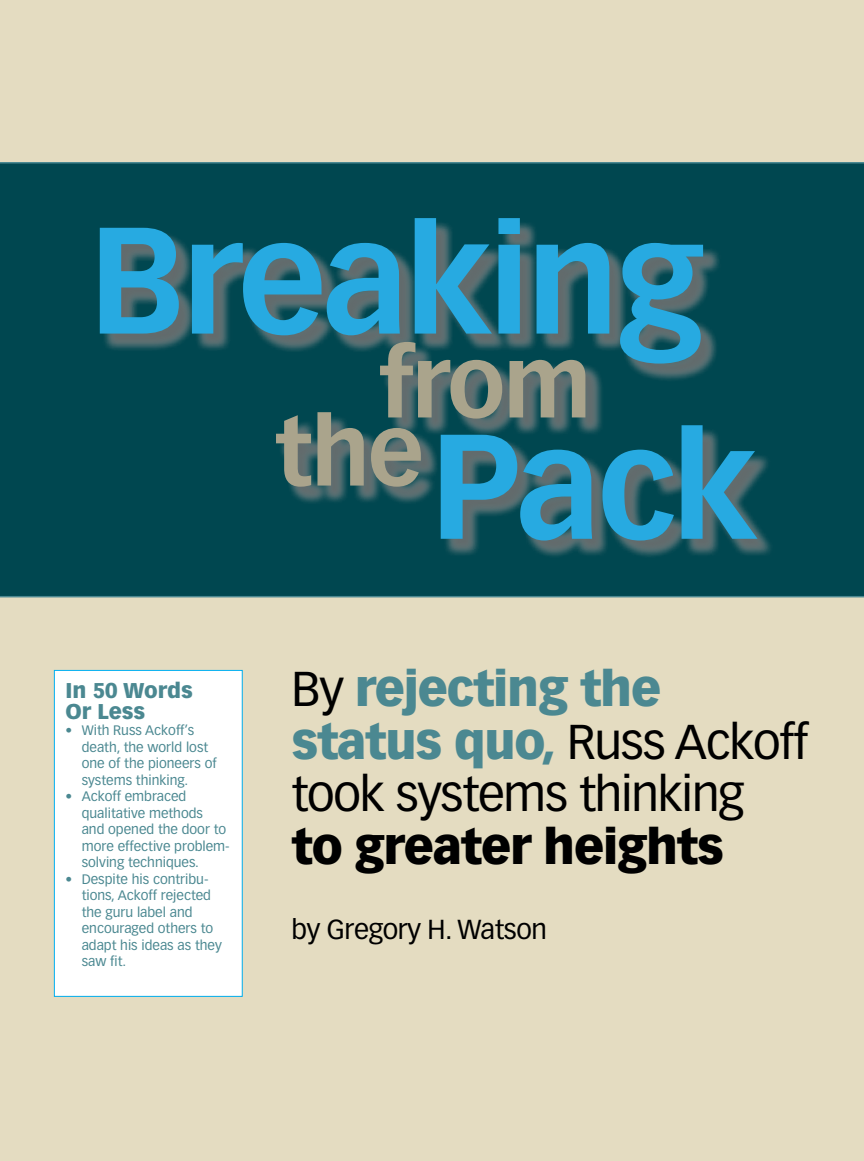
<style>
.page{position:relative;width:864px;height:1161px;background:#e4dcc1}
.page>*{position:absolute;margin:0;border:0;box-sizing:border-box;transform-origin:0 0}
.t1{font:700 148.65px "Vectora LT Std";letter-spacing:-.025em;color:#27aae1}
.t2{font:700 146.1px "Vectora LT Std";color:#27aae1}
.t3{font:700 94.5px "Vectora LT Std";color:#aaa48c}
.t4{font:48px/52.5px "Vectora LT Std";letter-spacing:-.025em;color:#000}
.t5{font:900 48px "Vectora LT Std";letter-spacing:-.025em;color:#000}
.t6{font:27px "Vectora LT Std";letter-spacing:-.015em;color:#000}
.t7{font:900 21px/21px "Vectora LT Std";color:#4b8891}
.t8{font:13.5px/16.5px "Vectora LT Std";color:#4b8891}
.s1{font-weight:900;color:#4b8891}
</style>
<div class="page">
<div style="left:0;top:162px;width:864px;height:435px;background:#004750"></div>
<div style="left:54px;top:670px;width:188px;height:326px;background:#fff"></div>
<div style="left:54px;top:670px;width:189px;height:327px;border:1px solid #00aeef"></div>
<div style="left:102px;top:220px;width:619px;height:162px;background:#000;opacity:.49"></div>
<div style="left:382px;top:345px;width:222px;height:92px;background:#000;opacity:.49"></div>
<div style="left:278px;top:415px;width:161px;height:91px;background:#000;opacity:.49"></div>
<div style="left:443px;top:428px;width:332px;height:131px;background:#000;opacity:.49"></div>
<h1 class="t1" style="left:89px;top:191px;width:617px">Breaking</h1>
<h3 class="t3" style="left:379px;top:327px;width:215px">from</h3>
<h2 class="t2" style="left:275px;top:398px;width:485px"><sup>the</sup>Pack</h2>
<h3 class="t7" style="left:66px;top:680px;width:129px">In 50 Words<br>Or Less</h3>
<p class="t8" style="left:82px;top:722px;width:137px;text-indent:-16px">• With Russ Ackoff’s death, the world lost one of the pioneers of systems thinking.</p>
<p class="t8" style="left:82px;top:788px;width:150px;text-indent:-16px">• Ackoff embraced qualitative methods<br>and opened the door to more effective problem&shy;solving techniques.</p>
<p class="t8" style="left:82px;top:871px;width:142px;text-indent:-16px">• Despite his contribu&shy;tions, Ackoff rejected the guru label and encouraged others to adapt his ideas as they saw fit.</p>
<h3 class="t4" style="left:292px;top:663px;width:519px">By <span class="s1">rejecting the status quo,</span> Russ Ackoff took systems thinking</h3>
<h3 class="t5" style="left:292px;top:816px;width:434px">to greater heights</h3>
<h3 class="t6" style="left:292px;top:914px;width:257px">by Gregory H. Watson</h3>
</div>
